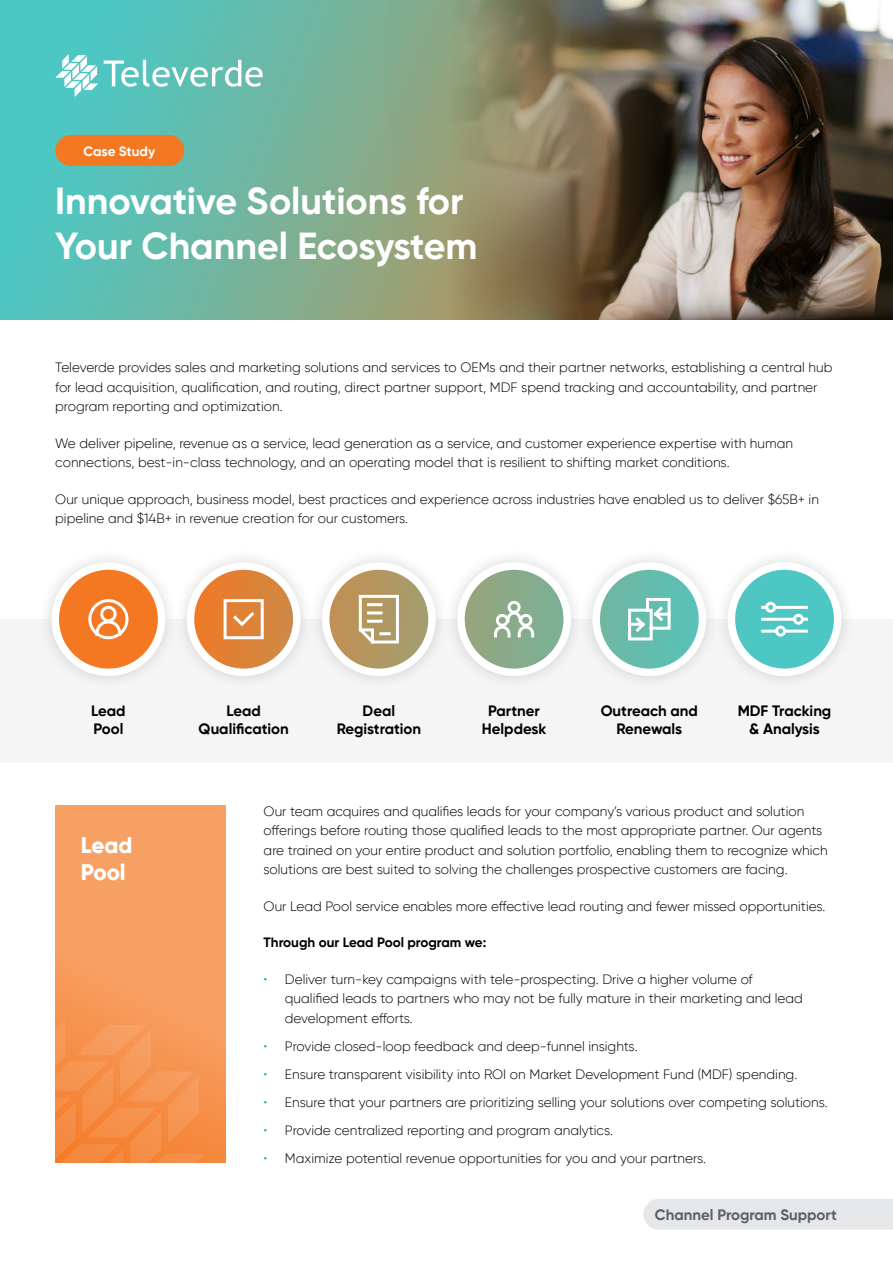
<style>
.page{position:relative;width:893px;height:1263px;background:#fff}
.page>*{position:absolute;margin:0;border:0;box-sizing:border-box;transform-origin:0 0}
.t1{font:700 37.5px/45px "Gilroy";color:#fff}
.t2{font:800 22.5px/27px "Gilroy";letter-spacing:-.005em;color:#fff}
.t3{font:700 15px/18px "Gilroy";color:#000;text-align:center}
.t4{font:700 15px "Gilroy";color:#5d5f67}
.t5{font:300 13.5px/19.5px "Gilroy";color:#000}
.t6{font:700 13.5px "Gilroy";color:#000}
.t7{font:700 13.5px "Gilroy";letter-spacing:-.005em;color:#fff}
.s1{color:#00afaa}
</style>
<div class="page">
<div style="left:643px;top:1199px;width:250px;height:31px;background:#e6e7e8"></div>
<svg style="left:0;top:0;width:391px;height:319px;background:#68b9a8"></svg>
<img style="left:391px;top:0;width:502px;height:319px">
<div style="left:0;top:619px;width:893px;height:144px;background:#f5f5f6"></div>
<div style="left:55px;top:805px;width:170px;height:358px;background:linear-gradient(to bottom,#f7a66e,#f68f49)"></div>
<svg style="left:55px;top:1019px;width:150px;height:144px;background:#f5914c"></svg>
<svg style="left:104px;top:60px;width:159px;height:27px"></svg>
<svg style="left:55px;top:54px;width:43px;height:43px"></svg>
<div style="left:55px;top:135px;width:129px;height:31px;background:#f47721;border-radius:15px"></div>
<div style="left:38px;top:548px;width:141px;height:142px;background:#f5f5f6"></div>
<svg style="left:55px;top:566px;width:107px;height:106px;background:#f58538"></svg>
<div style="left:52px;top:562px;width:113px;height:114px;border:8px solid #fff;border-radius:50%"></div>
<div style="left:308px;top:548px;width:142px;height:142px;background:#343741;opacity:.2"></div>
<svg style="left:326px;top:566px;width:106px;height:106px;background:#baa172"></svg>
<div style="left:322px;top:562px;width:114px;height:114px;border:8px solid #fff;border-radius:50%"></div>
<div style="left:579px;top:548px;width:141px;height:142px;background:#f5f5f6"></div>
<svg style="left:596px;top:566px;width:106px;height:106px;background:#73c2b5"></svg>
<div style="left:592px;top:562px;width:114px;height:114px;border:8px solid #fff;border-radius:50%"></div>
<div style="left:173px;top:548px;width:142px;height:142px;background:#f5f5f6"></div>
<svg style="left:190px;top:566px;width:107px;height:106px;background:#e18e4b"></svg>
<div style="left:187px;top:562px;width:114px;height:114px;border:8px solid #fff;border-radius:50%"></div>
<div style="left:443px;top:548px;width:142px;height:142px;background:#f5f5f6"></div>
<svg style="left:461px;top:566px;width:106px;height:106px;background:#94b294"></svg>
<div style="left:457px;top:562px;width:114px;height:114px;border:8px solid #fff;border-radius:50%"></div>
<div style="left:714px;top:548px;width:142px;height:142px;background:#f5f5f6"></div>
<svg style="left:731px;top:566px;width:107px;height:106px;background:#5fccc9"></svg>
<div style="left:728px;top:562px;width:113px;height:114px;border:8px solid #fff;border-radius:50%"></div>
<svg style="left:760px;top:600px;width:49px;height:39px"></svg>
<svg style="left:627px;top:596px;width:45px;height:46px"></svg>
<svg style="left:87px;top:597px;width:43px;height:44px"></svg>
<svg style="left:222px;top:598px;width:43px;height:43px"></svg>
<svg style="left:493px;top:599px;width:43px;height:40px"></svg>
<svg style="left:357px;top:593px;width:43px;height:52px"></svg>
<p class="t7" style="left:83px;top:142px;width:73px">Case Study</p>
<h1 class="t1" style="left:55px;top:178px;width:424px">Innovative Solutions for<br>Your Channel Ecosystem</h1>
<p class="t5" style="left:55px;top:358px;width:779px">Televerde provides sales and marketing solutions and services to OEMs and their partner networks, establishing a central hub for lead acquisition, qualification, and routing, direct partner support, MDF spend tracking and accountability, and partner program reporting and optimization.</p>
<p class="t5" style="left:55px;top:433px;width:739px">We deliver pipeline, revenue as a service, lead generation as a service, and customer experience expertise with human connections, best-in-class technology, and an operating model that is resilient to shifting market conditions.</p>
<p class="t5" style="left:55px;top:489px;width:765px">Our unique approach, business model, best practices and experience across industries have enabled us to deliver $65B+ in pipeline and $14B+ in revenue creation for our customers.</p>
<p class="t3" style="left:91px;top:702px;width:36px;text-align:left">Lead<br>Pool</p>
<p class="t3" style="left:337px;top:702px;width:86px">Deal<br>Registration</p>
<p class="t3" style="left:601px;top:702px;width:99px">Outreach and<br>Renewals</p>
<p class="t3" style="left:199px;top:702px;width:92px">Lead<br>Qualification</p>
<p class="t3" style="left:482px;top:702px;width:66px">Partner<br>Helpdesk</p>
<p class="t3" style="left:738px;top:702px;width:95px">MDF Tracking &amp; Analysis</p>
<h2 class="t2" style="left:81px;top:831px;width:53px">Lead<br>Pool</h2>
<p class="t5" style="left:264px;top:801px;width:565px">Our team acquires and qualifies leads for your company’s various product and solution offerings before routing those qualified leads to the most appropriate partner. Our agents are trained on your entire product and solution portfolio, enabling them to recognize which solutions are best suited to solving the challenges prospective customers are facing.</p>
<p class="t5" style="left:264px;top:896px;width:563px">Our Lead Pool service enables more effective lead routing and fewer missed opportunities.</p>
<p class="t6" style="left:264px;top:934px;width:224px">Through our Lead Pool program we:</p>
<p class="t5" style="left:285px;top:969px;width:519px;text-indent:-21px"><span class="s1">•</span> Deliver turn-key campaigns with tele-prospecting. Drive a higher volume of qualified leads to partners who may not be fully mature in their marketing and lead development efforts.</p>
<p class="t5" style="left:264px;top:1036px;width:375px"><span class="s1">•</span> Provide closed-loop feedback and deep-funnel insights.</p>
<p class="t5" style="left:264px;top:1064px;width:535px"><span class="s1">•</span> Ensure transparent visibility into ROI on Market Development Fund (MDF) spending.</p>
<p class="t5" style="left:264px;top:1092px;width:565px"><span class="s1">•</span> Ensure that your partners are prioritizing selling your solutions over competing solutions.</p>
<p class="t5" style="left:264px;top:1120px;width:351px"><span class="s1">•</span> Provide centralized reporting and program analytics.</p>
<p class="t5" style="left:264px;top:1148px;width:444px"><span class="s1">•</span> Maximize potential revenue opportunities for you and your partners.</p>
<p class="t4" style="left:655px;top:1205px;width:183px">Channel Program Support</p>
<p class="t5" style="left:813px;top:1205px;width:28px">- 1 -</p>
</div>
